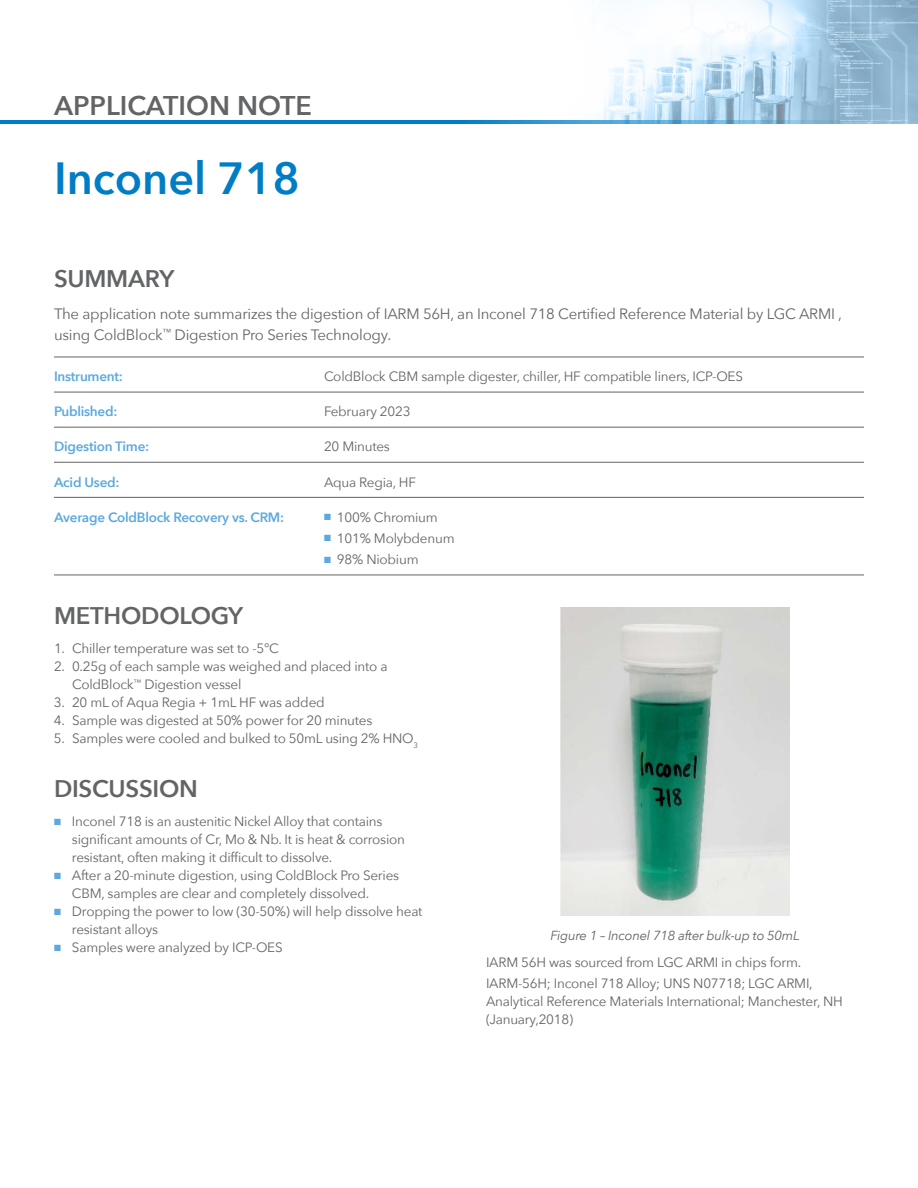
<style>
.page{position:relative;width:918px;height:1188px;background:#fff}
.page>*{position:absolute;margin:0;border:0;box-sizing:border-box;transform-origin:0 0}
.t1{font:600 45px "Avenir Next";color:#007dc5}
.t2{font:600 27px "Avenir Next";color:#636466}
.t3{font:600 24px "Avenir Next";letter-spacing:-.01em;color:#636466}
.t4{font:15px/21px "Avenir Next";letter-spacing:-.015em;color:#636466}
.t5{font:13.5px/18px "Avenir Next";letter-spacing:-.015em;color:#636466}
.t6{font:600 13.5px "Avenir Next";letter-spacing:-.015em;color:#5da9dd}
.t7{font:italic 13.2px "Avenir Next";letter-spacing:-.02em;color:#636466}
.s1{color:#5da9dd}
</style>
<div class="page">
<img style="left:603px;top:0;width:315px;height:120px">
<hr style="left:0;top:120px;width:918px;height:3px;background:#007dc5">
<hr style="left:54px;top:357px;width:270px;height:1px;background:#636466">
<hr style="left:324px;top:357px;width:540px;height:1px;background:#636466">
<hr style="left:54px;top:392px;width:270px;height:1px;background:#636466">
<hr style="left:324px;top:392px;width:540px;height:1px;background:#636466">
<hr style="left:54px;top:427px;width:270px;height:1px;background:#636466">
<hr style="left:324px;top:427px;width:540px;height:1px;background:#636466">
<hr style="left:54px;top:462px;width:270px;height:1px;background:#636466">
<hr style="left:324px;top:462px;width:540px;height:1px;background:#636466">
<hr style="left:54px;top:497px;width:270px;height:1px;background:#636466">
<hr style="left:324px;top:497px;width:540px;height:1px;background:#636466">
<hr style="left:54px;top:575px;width:270px;height:1px;background:#636466">
<hr style="left:324px;top:575px;width:540px;height:1px;background:#636466">
<img style="left:560px;top:608px;width:230px;height:308px">
<h2 class="t2" style="left:54px;top:82px;width:259px">APPLICATION NOTE</h2>
<h1 class="t1" style="left:54px;top:140px;width:247px">Inconel 718</h1>
<h3 class="t3" style="left:54px;top:258px;width:122px">SUMMARY</h3>
<p class="t4" style="left:54px;top:302px;width:790px">The application note summarizes the digestion of IARM 56H, an Inconel 718 Certified Reference Material by LGC ARMI , using ColdBlock<sup>™</sup> Digestion Pro Series Technology.</p>
<p class="t6" style="left:54px;top:365px;width:70px">Instrument:</p>
<p class="t5" style="left:324px;top:367px;width:421px">ColdBlock CBM sample digester, chiller, HF compatible liners, ICP-OES</p>
<p class="t6" style="left:54px;top:400px;width:65px">Published:</p>
<p class="t5" style="left:324px;top:402px;width:88px">February 2023</p>
<p class="t6" style="left:54px;top:435px;width:97px">Digestion Time:</p>
<p class="t5" style="left:324px;top:437px;width:67px">20 Minutes</p>
<p class="t6" style="left:54px;top:470px;width:67px">Acid Used:</p>
<p class="t5" style="left:324px;top:472px;width:93px">Aqua Regia, HF</p>
<p class="t6" style="left:54px;top:505px;width:232px">Average ColdBlock Recovery vs. CRM:</p>
<p class="t5" style="left:324px;top:507px;width:115px"><span class="s1">■</span> 100% Chromium</p>
<p class="t5" style="left:324px;top:529px;width:132px"><span class="s1">■</span> 101% Molybdenum</p>
<p class="t5" style="left:324px;top:550px;width:96px"><span class="s1">■</span> 98% Niobium</p>
<h3 class="t3" style="left:54px;top:596px;width:191px">METHODOLOGY</h3>
<p class="t5" style="left:54px;top:639px;width:226px">1. Chiller temperature was set to -5°C</p>
<p class="t5" style="left:72px;top:657px;width:317px;text-indent:-18px">2. 0.25g of each sample was weighed and placed into a<br>ColdBlock<sup>™</sup> Digestion vessel</p>
<p class="t5" style="left:54px;top:693px;width:272px">3. 20 mL of Aqua Regia + 1mL HF was added</p>
<p class="t5" style="left:54px;top:711px;width:320px">4. Sample was digested at 50% power for 20 minutes</p>
<p class="t5" style="left:54px;top:729px;width:366px">5. Samples were cooled and bulked to 50mL using 2% HNO<sub>3</sub></p>
<h3 class="t3" style="left:54px;top:768px;width:145px">DISCUSSION</h3>
<p class="t5" style="left:72px;top:812px;width:335px;text-indent:-18px"><span class="s1">■</span> Inconel 718 is an austenitic Nickel Alloy that contains significant amounts of Cr, Mo &amp; Nb. It is heat &amp; corrosion resistant, often making it difficult to dissolve.</p>
<p class="t5" style="left:72px;top:866px;width:329px;text-indent:-18px"><span class="s1">■</span> After a 20-minute digestion, using ColdBlock Pro Series<br>CBM, samples are clear and completely dissolved.</p>
<p class="t5" style="left:72px;top:902px;width:352px;text-indent:-18px"><span class="s1">■</span> Dropping the power to low (30-50%) will help dissolve heat resistant alloys</p>
<p class="t5" style="left:54px;top:938px;width:230px"><span class="s1">■</span> Samples were analyzed by ICP-OES</p>
<p class="t7" style="left:550px;top:924px;width:251px">Figure 1 – Inconel 718 after bulk-up to 50mL</p>
<p class="t5" style="left:486px;top:951px;width:328px;line-height:21.3px">IARM 56H was sourced from LGC ARMI in chips form.<br>IARM-56H; Inconel 718 Alloy; UNS N07718; LGC ARMI,</p>
<p class="t5" style="left:486px;top:992px;width:358px">Analytical Reference Materials International; Manchester, NH (January,2018)</p>
</div>
